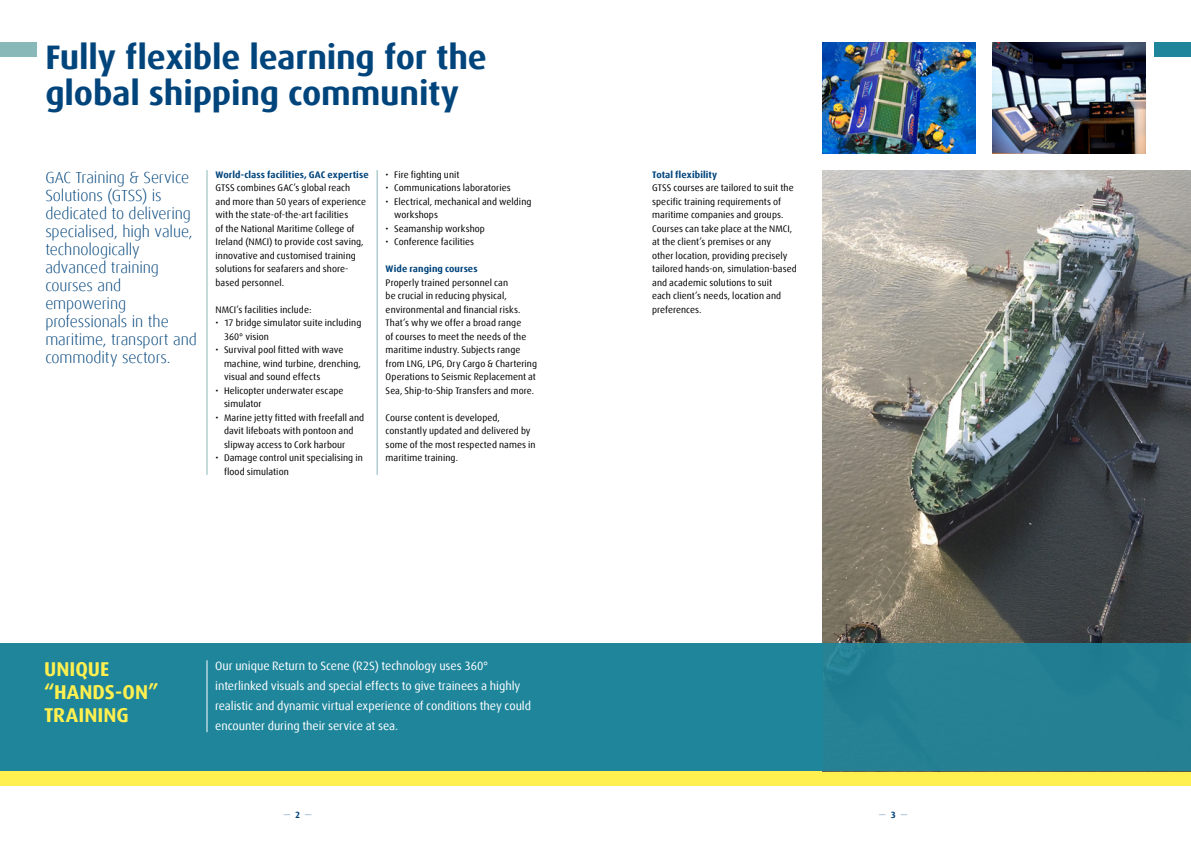
<style>
.page{position:relative;width:1191px;height:842px;background:#fff}
.page>*{position:absolute;margin:0;border:0;box-sizing:border-box;transform-origin:0 0}
.t1{font:700 34px/36px "Dax Offc";letter-spacing:-.005em;color:#00447c}
.t2{font:700 20px/23px "Dax Offc";color:#fff04f}
.t3{font:300 16px/18px "Dax Offc";letter-spacing:-.005em;color:#00447c}
.t4{font:12px/20px "Dax Offc";letter-spacing:-.005em;color:#fff}
.t5{font:9.5px/13.5px "Dax Offc";letter-spacing:.005em;color:#000}
.t6{font:700 9.5px "Dax Offc";letter-spacing:.01em;color:#00447c}
.t7{font:300 9px "Dax Offc";color:#00447c}
.s1{font-weight:700}
</style>
<div class="page">
<div style="left:0;top:771px;width:595px;height:14px;background:#fff04f"></div>
<div style="left:595px;top:771px;width:596px;height:14px;background:#fff04f"></div>
<div style="left:0;top:43px;width:37px;height:14px;background:#89b8b9"></div>
<hr style="left:207px;top:170px;width:1px;height:305px;background:#89b8b9">
<hr style="left:377px;top:170px;width:1px;height:305px;background:#89b8b9">
<img style="left:822px;top:170px;width:369px;height:473px">
<div style="left:1154px;top:43px;width:37px;height:14px;background:#1e859b"></div>
<div style="left:0;top:643px;width:822px;height:128px;background:#1e859b"></div>
<div style="left:822px;top:643px;width:369px;height:128px;background:#248192"></div>
<hr style="left:207px;top:660px;width:1px;height:72px;background:#fff">
<img style="left:822px;top:43px;width:153px;height:110px">
<img style="left:992px;top:43px;width:153px;height:110px">
<h1 class="t1" style="left:45px;top:40px;width:443px">Fully flexible learning for the global shipping community</h1>
<h3 class="t3" style="left:45px;top:168px;width:153px">GAC Training &amp; Service<br>Solutions (GTSS) is dedicated to delivering specialised, high value, technologically advanced training courses and empowering professionals in the maritime, transport and commodity sectors.</h3>
<p class="t6" style="left:215px;top:168px;width:155px">World-class facilities, GAC expertise</p>
<p class="t5" style="left:215px;top:181px;width:152px">GTSS combines GAC’s global reach and more than 50 years of experience with the state-of-the-art facilities<br>of the National Maritime College of Ireland (NMCI) to provide cost saving, innovative and customised training solutions for seafarers and shore&shy;based personnel.</p>
<p class="t5" style="left:215px;top:303px;width:97px">NMCI’s facilities include:</p>
<p class="t5" style="left:224px;top:316px;width:139px;text-indent:-9px">• 17 bridge simulator suite including<br>360° vision</p>
<p class="t5" style="left:224px;top:343px;width:138px;text-indent:-9px">• Survival pool fitted with wave machine, wind turbine, drenching, visual and sound effects</p>
<p class="t5" style="left:224px;top:384px;width:121px;text-indent:-9px">• Helicopter underwater escape simulator</p>
<p class="t5" style="left:224px;top:411px;width:142px;text-indent:-9px">• Marine jetty fitted with freefall and davit lifeboats with pontoon and slipway access to Cork harbour</p>
<p class="t5" style="left:224px;top:451px;width:140px;text-indent:-9px">• Damage control unit specialising in flood simulation</p>
<p class="t5" style="left:386px;top:168px;width:75px">• Fire fighting unit</p>
<p class="t5" style="left:386px;top:181px;width:127px">• Communications laboratories</p>
<p class="t5" style="left:394px;top:195px;width:139px;text-indent:-9px">• Electrical, mechanical and welding workshops</p>
<p class="t5" style="left:386px;top:222px;width:101px">• Seamanship workshop</p>
<p class="t5" style="left:386px;top:235px;width:90px">• Conference facilities</p>
<p class="t6" style="left:386px;top:263px;width:93px">Wide ranging courses</p>
<p class="t5" style="left:386px;top:276px;width:153px">Properly trained personnel can<br>be crucial in reducing physical, environmental and financial risks.<br>That’s why we offer a broad range<br>of courses to meet the needs of the maritime industry. Subjects range from LNG, LPG, Dry Cargo &amp; Chartering Operations to Seismic Replacement at Sea, Ship-to-Ship Transfers and more.</p>
<p class="t5" style="left:386px;top:411px;width:151px">Course content is developed, constantly updated and delivered by some of the most respected names in maritime training.</p>
<h2 class="t2" style="left:44px;top:658px;width:116px">unique<br>“han ds-on” training</h2>
<p class="t4" style="left:215px;top:656px;width:317px">Our unique Return to Scene (R2S) technology uses 360° interlinked visuals and special effects to give trainees a highly realistic and dynamic virtual experience of conditions they could encounter during their service at sea.</p>
<p class="t7" style="left:284px;top:809px;width:30px">— <span class="s1">2</span> —</p>
<p class="t6" style="left:652px;top:168px;width:67px">Total flexibility</p>
<p class="t5" style="left:652px;top:181px;width:146px">GTSS courses are tailored to suit the specific training requirements of maritime companies and groups.<br>Courses can take place at the NMCI, at the client’s premises or any<br>other location, providing precisely tailored hands-on, simulation-based and academic solutions to suit<br>each client’s needs, location and preferences.</p>
<p class="t7" style="left:879px;top:809px;width:30px">— <span class="s1">3</span> —</p>
</div>
